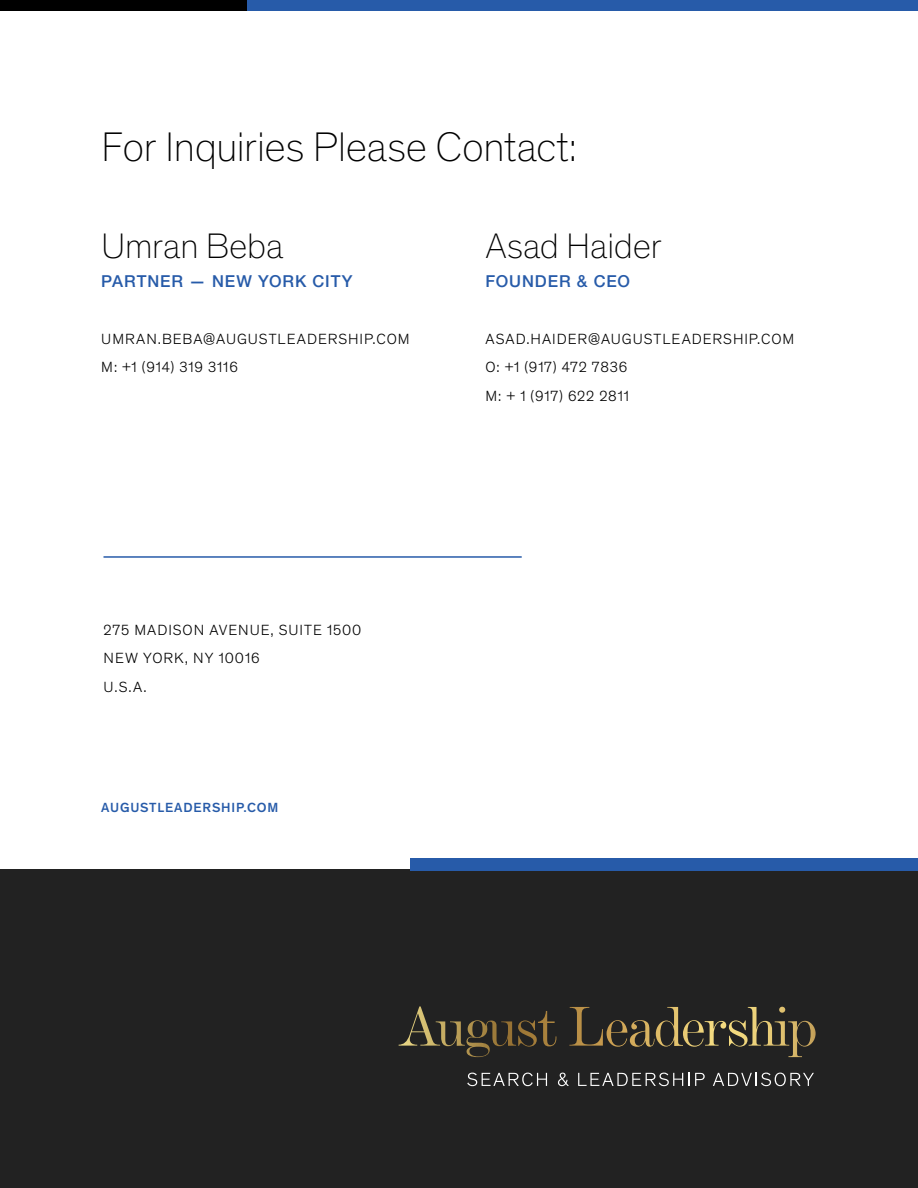
<style>
.page{position:relative;width:918px;height:1188px;background:#fff}
.page>*{position:absolute;margin:0;border:0;box-sizing:border-box;transform-origin:0 0}
.t1{font:100 42px "Theinhardt";letter-spacing:-.01em;color:#000}
.t2{font:100 36px "Theinhardt";letter-spacing:-.005em;color:#000}
.t3{font:500 16.5px "Helvetica Neue LT Std";letter-spacing:.055em;color:#275ba9}
.t4{font:300 15px/28.5px "Theinhardt";letter-spacing:.06em;color:#000}
.t5{font:500 13.5px "Theinhardt";letter-spacing:.06em;color:#275ba9}
</style>
<div class="page">
<div style="left:0;top:869px;width:918px;height:319px;background:#222"></div>
<div style="left:411px;top:858px;width:507px;height:12px;background:#275ba9"></div>
<svg style="left:399px;top:1006px;width:390px;height:41px"></svg>
<svg style="left:467px;top:1073px;width:80px;height:13px"></svg>
<svg style="left:558px;top:1073px;width:11px;height:13px"></svg>
<svg style="left:578px;top:1073px;width:105px;height:13px"></svg>
<svg style="left:689px;top:1073px;width:16px;height:13px"></svg>
<svg style="left:713px;top:1073px;width:101px;height:13px"></svg>
<div style="left:0;top:0;width:248px;height:11px;background:#000"></div>
<div style="left:248px;top:0;width:670px;height:11px;background:#275ba9"></div>
<hr style="left:104px;top:556px;width:418px;height:2px;background:#275ba9">
<h1 class="t1" style="left:101px;top:123px;width:477px">For Inquiries Please Contact:</h1>
<h2 class="t2" style="left:101px;top:225px;width:184px">Umran Beba</h2>
<p class="t3" style="left:101px;top:271px;width:253px">PARTNER — NEW YORK CITY</p>
<p class="t4" style="left:101px;top:324px;width:310px">UMRAN.BEBA@AUGUSTLEADERSHIP.COM<br>M: +1 (914) 319 3116</p>
<h2 class="t2" style="left:485px;top:225px;width:178px">Asad Haider</h2>
<p class="t3" style="left:485px;top:271px;width:146px">FOUNDER &amp; CEO</p>
<p class="t4" style="left:486px;top:324px;width:310px">ASAD.HAIDER@AUGUSTLEADERSHIP.COM<br>O: +1 (917) 472 7836<br>M: + 1 (917) 622 2811</p>
<p class="t4" style="left:104px;top:615px;width:259px">275 MADISON AVENUE, SUITE 1500<br>NEW YORK, NY 10016<br>U.S.A.</p>
<p class="t5" style="left:101px;top:798px;width:179px">AUGUSTLEADERSHIP.COM</p>
</div>
